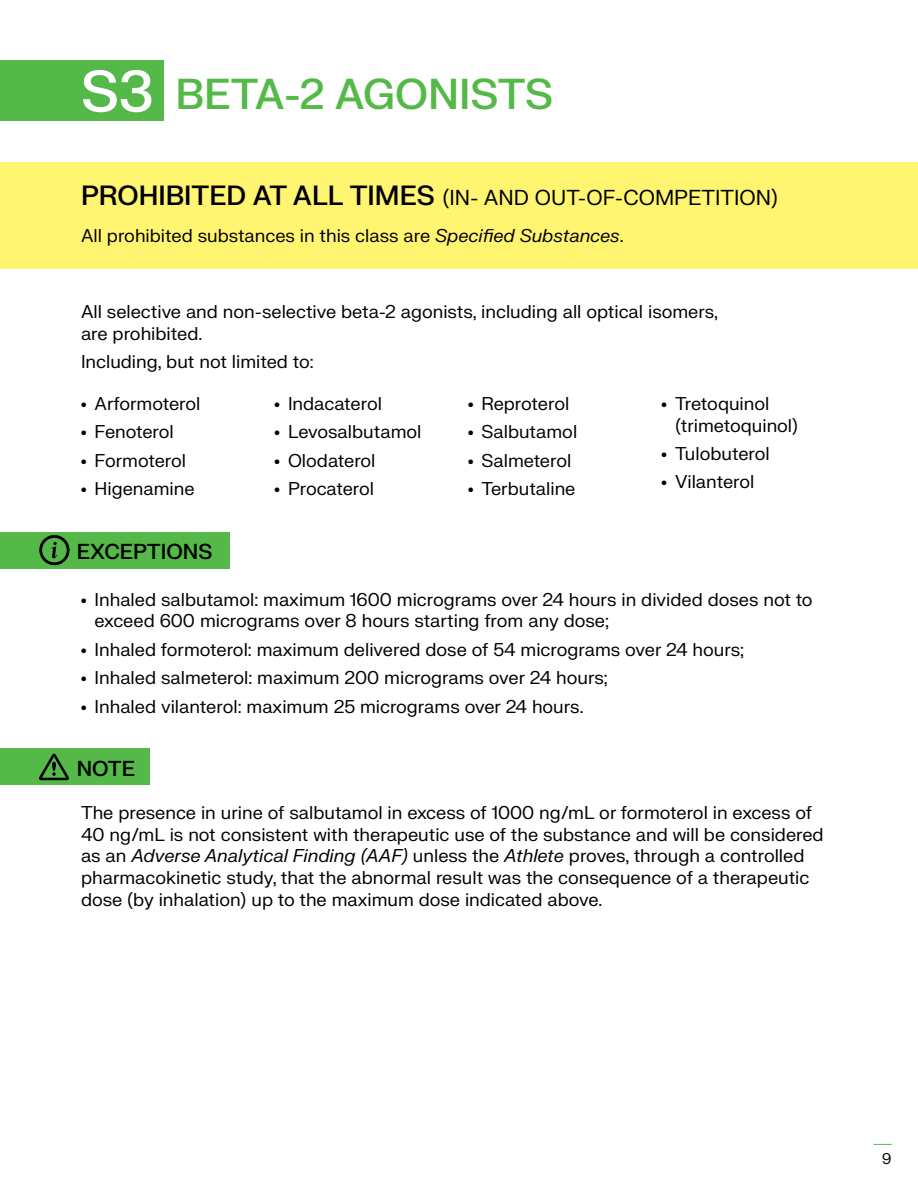
<style>
.page{position:relative;width:918px;height:1188px;background:#fff}
.page>*{position:absolute;margin:0;border:0;box-sizing:border-box;transform-origin:0 0}
.t1{font:100 57px "FK Grotesk Neue";color:#fff}
.t2{font:100 42px "FK Grotesk Neue";color:#54b948}
.t3{font:100 21px "FK Grotesk Neue";color:#000}
.t4{font:100 18px/21.6px "FK Grotesk Neue";color:#000}
.t5{font:100 15px "FK Grotesk Neue";color:#000}
.s1{font-size:27px}
</style>
<div class="page">
<svg style="left:874px;top:1144px;width:18px;height:1px"></svg>
<div style="left:0;top:60px;width:164px;height:61px;background:#54b948"></div>
<div style="left:0;top:162px;width:918px;height:107px;background:#fff570"></div>
<div style="left:0;top:748px;width:150px;height:37px;background:#54b948"></div>
<svg style="left:39px;top:754px;width:30px;height:26px"></svg>
<div style="left:0;top:532px;width:230px;height:37px;background:#54b948"></div>
<svg style="left:39px;top:535px;width:31px;height:30px"></svg>
<h1 class="t1" style="left:81px;top:50px;width:74px">S3</h1>
<h2 class="t2" style="left:176px;top:64px;width:379px">BETA-2 AGONISTS</h2>
<p class="t3" style="left:81px;top:183px;width:699px"><span class="s1">PROHIBITED AT ALL TIMES</span> (IN- AND OUT-OF-COMPETITION)</p>
<p class="t4" style="left:81px;top:224px;width:544px">All prohibited substances in this class are Specified Substances.</p>
<p class="t4" style="left:81px;top:300px;width:639px">All selective and non-selective beta-2 agonists, including all optical isomers, are prohibited.</p>
<p class="t4" style="left:81px;top:350px;width:234px">Including, but not limited to:</p>
<p class="t4" style="left:81px;top:392px;width:121px"><sup>•</sup> Arformoterol</p>
<p class="t4" style="left:81px;top:420px;width:94px"><sup>•</sup> Fenoterol</p>
<p class="t4" style="left:81px;top:449px;width:107px"><sup>•</sup> Formoterol</p>
<p class="t4" style="left:81px;top:477px;width:115px"><sup>•</sup> Higenamine</p>
<p class="t4" style="left:274px;top:392px;width:109px"><sup>•</sup> Indacaterol</p>
<p class="t4" style="left:274px;top:420px;width:148px"><sup>•</sup> Levosalbutamol</p>
<p class="t4" style="left:274px;top:449px;width:103px"><sup>•</sup> Olodaterol</p>
<p class="t4" style="left:274px;top:477px;width:101px"><sup>•</sup> Procaterol</p>
<p class="t4" style="left:468px;top:392px;width:103px"><sup>•</sup> Reproterol</p>
<p class="t4" style="left:468px;top:420px;width:111px"><sup>•</sup> Salbutamol</p>
<p class="t4" style="left:468px;top:449px;width:105px"><sup>•</sup> Salmeterol</p>
<p class="t4" style="left:468px;top:477px;width:109px"><sup>•</sup> Terbutaline</p>
<p class="t4" style="left:675px;top:392px;width:125px;text-indent:-14px"><sup>•</sup> Tretoquinol (trimetoquinol)</p>
<p class="t4" style="left:662px;top:442px;width:110px"><sup>•</sup> Tulobuterol</p>
<p class="t4" style="left:662px;top:470px;width:94px"><sup>•</sup> Vilanterol</p>
<p class="t3" style="left:77px;top:536px;width:137px">EXCEPTIONS</p>
<p class="t4" style="left:95px;top:588px;width:720px;text-indent:-14px"><sup>•</sup> Inhaled salbutamol: maximum 1600 micrograms over 24 hours in divided doses not to exceed 600 micrograms over 8 hours starting from any dose;</p>
<p class="t4" style="left:81px;top:638px;width:665px"><sup>•</sup> Inhaled formoterol: maximum delivered dose of 54 micrograms over 24 hours;</p>
<p class="t4" style="left:81px;top:666px;width:528px"><sup>•</sup> Inhaled salmeterol: maximum 200 micrograms over 24 hours;</p>
<p class="t4" style="left:81px;top:694px;width:504px"><sup>•</sup> Inhaled vilanterol: maximum 25 micrograms over 24 hours.</p>
<p class="t3" style="left:77px;top:753px;width:60px">NOTE</p>
<p class="t4" style="left:81px;top:801px;width:744px">The presence in urine of salbutamol in excess of 1000 ng/mL or formoterol in excess of 40 ng/mL is not consistent with therapeutic use of the substance and will be considered as an Adverse Analytical Finding (AAF) unless the Athlete proves, through a controlled pharmacokinetic study, that the abnormal result was the consequence of a therapeutic dose (by inhalation) up to the maximum dose indicated above.</p>
<p class="t5" style="left:882px;top:1148px;width:11px">9</p>
</div>
